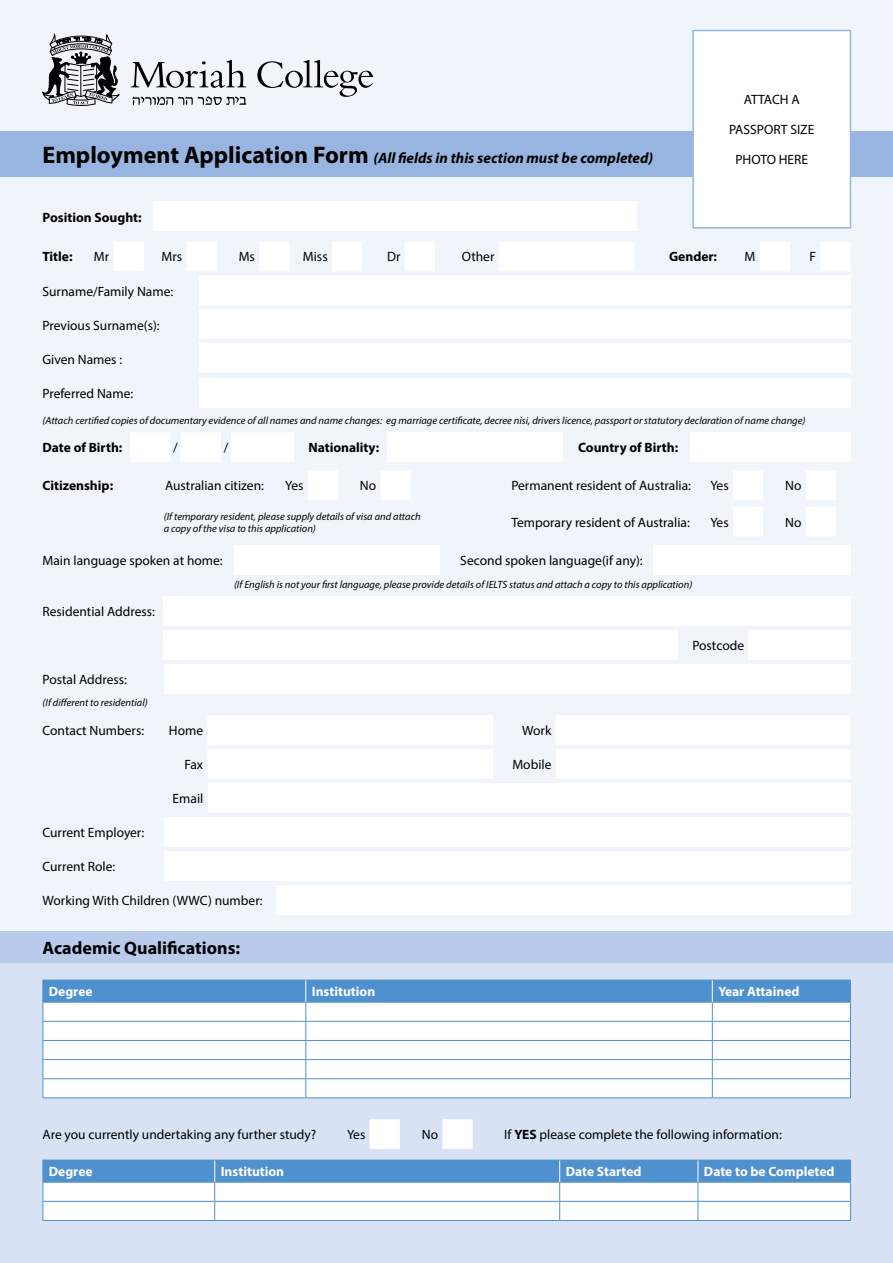
<style>
.page{position:relative;width:893px;height:1263px;background:#fff}
.page>*{position:absolute;margin:0;border:0;box-sizing:border-box;transform-origin:0 0}
.t1{font:700 18px "Myriad Pro";color:#000}
.t2{font:italic 700 15px "Myriad Pro";color:#000}
.t3{font:13.5px "Myriad Pro";color:#000}
.t4{font:700 13.5px "Myriad Pro";color:#000}
.t5{font:700 13.5px "Myriad Pro";color:#fff}
.t6{font:italic 10.5px/12px "Myriad Pro";color:#000}
.s1{font-style:normal;font-size:24px}
.s2{font-weight:700}
</style>
<div class="page">
<div style="left:0;top:0;width:893px;height:1225px;background:#f0f4fb"></div>
<div style="left:0;top:945px;width:893px;height:318px;background:#d9e2f4"></div>
<div style="left:0;top:132px;width:893px;height:45px;background:#97b5e0"></div>
<div style="left:0;top:931px;width:893px;height:32px;background:#b9cbeb"></div>
<div style="left:153px;top:202px;width:483px;height:29px;background:#fff"></div>
<svg style="left:43px;top:35px;width:76px;height:71px"></svg>
<svg style="left:131px;top:60px;width:115px;height:28px"></svg>
<svg style="left:257px;top:60px;width:116px;height:37px"></svg>
<svg style="left:132px;top:96px;width:114px;height:9px"></svg>
<div style="left:693px;top:31px;width:157px;height:197px;background:#fff"></div>
<div style="left:692px;top:30px;width:159px;height:199px;border:2px solid #97b5e0"></div>
<svg style="left:114px;top:242px;width:520px;height:29px"></svg>
<svg style="left:760px;top:242px;width:90px;height:29px"></svg>
<hr style="left:43px;top:1097px;width:263px;height:1px;background:#4f91ce">
<hr style="left:306px;top:1097px;width:406px;height:1px;background:#4f91ce">
<hr style="left:712px;top:1097px;width:139px;height:1px;background:#4f91ce">
<svg style="left:43px;top:980px;width:808px;height:117px;background:#d6e5f3"></svg>
<hr style="left:43px;top:1220px;width:172px;height:1px;background:#4f91ce">
<hr style="left:215px;top:1220px;width:345px;height:1px;background:#4f91ce">
<hr style="left:560px;top:1220px;width:138px;height:1px;background:#4f91ce">
<hr style="left:698px;top:1220px;width:153px;height:1px;background:#4f91ce">
<svg style="left:43px;top:1160px;width:808px;height:60px;background:#b8d3eb"></svg>
<svg style="left:370px;top:1119px;width:103px;height:30px"></svg>
<div style="left:199px;top:310px;width:651px;height:29px;background:#fff"></div>
<div style="left:199px;top:276px;width:651px;height:29px;background:#fff"></div>
<div style="left:199px;top:344px;width:651px;height:29px;background:#fff"></div>
<div style="left:199px;top:378px;width:651px;height:29px;background:#fff"></div>
<div style="left:163px;top:596px;width:687px;height:30px;background:#fff"></div>
<div style="left:164px;top:630px;width:514px;height:30px;background:#fff"></div>
<div style="left:748px;top:630px;width:103px;height:30px;background:#fff"></div>
<div style="left:164px;top:664px;width:686px;height:30px;background:#fff"></div>
<svg style="left:208px;top:715px;width:642px;height:64px"></svg>
<div style="left:208px;top:783px;width:642px;height:30px;background:#fff"></div>
<div style="left:164px;top:851px;width:686px;height:30px;background:#fff"></div>
<div style="left:164px;top:817px;width:686px;height:30px;background:#fff"></div>
<svg style="left:733px;top:507px;width:103px;height:29px"></svg>
<svg style="left:733px;top:471px;width:103px;height:29px"></svg>
<svg style="left:308px;top:471px;width:103px;height:29px"></svg>
<div style="left:388px;top:432px;width:175px;height:30px;background:#fff"></div>
<div style="left:690px;top:432px;width:160px;height:30px;background:#fff"></div>
<svg style="left:130px;top:433px;width:164px;height:29px"></svg>
<div style="left:234px;top:545px;width:205px;height:30px;background:#fff"></div>
<div style="left:653px;top:545px;width:197px;height:30px;background:#fff"></div>
<div style="left:276px;top:885px;width:574px;height:30px;background:#fff"></div>
<p class="t2" style="left:43px;top:149px;width:612px"><span class="s1">Employment Application Form</span> (All fields in this section must be completed)</p>
<p class="t4" style="left:43px;top:208px;width:101px">Position Sought:</p>
<p class="t3" style="left:744px;top:91px;width:57px">ATTACH A</p>
<p class="t3" style="left:729px;top:121px;width:87px">PASSPORT SIZE</p>
<p class="t3" style="left:735px;top:151px;width:74px">PHOTO HERE</p>
<p class="t4" style="left:43px;top:248px;width:32px">Title:</p>
<p class="t3" style="left:94px;top:249px;width:17px">Mr</p>
<p class="t3" style="left:161px;top:249px;width:22px">Mrs</p>
<p class="t3" style="left:239px;top:249px;width:18px">Ms</p>
<p class="t3" style="left:303px;top:249px;width:26px">Miss</p>
<p class="t3" style="left:387px;top:249px;width:15px">Dr</p>
<p class="t3" style="left:462px;top:249px;width:34px">Other</p>
<p class="t4" style="left:669px;top:248px;width:50px">Gender:</p>
<p class="t3" style="left:745px;top:249px;width:12px">M</p>
<p class="t3" style="left:809px;top:249px;width:8px">F</p>
<p class="t3" style="left:43px;top:283px;width:132px">Surname/Family Name:</p>
<p class="t3" style="left:43px;top:317px;width:119px">Previous Surname(s):</p>
<p class="t3" style="left:43px;top:351px;width:81px">Given Names :</p>
<p class="t3" style="left:43px;top:385px;width:92px">Preferred Name:</p>
<p class="t6" style="left:43px;top:414px;width:764px">(Attach certified copies of documentary evidence of all names and name changes: eg marriage certificate, decree nisi, drivers licence, passport or statutory declaration of name change)</p>
<p class="t4" style="left:43px;top:439px;width:81px">Date of Birth:</p>
<p class="t3" style="left:173px;top:439px;width:6px">/</p>
<p class="t3" style="left:224px;top:439px;width:6px">/</p>
<p class="t4" style="left:308px;top:439px;width:72px">Nationality:</p>
<p class="t4" style="left:578px;top:439px;width:102px">Country of Birth:</p>
<p class="t4" style="left:43px;top:477px;width:72px">Citizenship:</p>
<p class="t3" style="left:165px;top:478px;width:100px">Australian citizen:</p>
<p class="t3" style="left:285px;top:478px;width:20px">Yes</p>
<p class="t3" style="left:360px;top:478px;width:18px">No</p>
<p class="t3" style="left:511px;top:478px;width:181px">Permanent resident of Australia:</p>
<p class="t3" style="left:710px;top:478px;width:20px">Yes</p>
<p class="t3" style="left:785px;top:478px;width:18px">No</p>
<p class="t6" style="left:164px;top:510px;width:259px">(If temporary resident, please supply details of visa and attach a copy of the visa to this application)</p>
<p class="t3" style="left:511px;top:514px;width:180px">Temporary resident of Australia:</p>
<p class="t3" style="left:710px;top:514px;width:20px">Yes</p>
<p class="t3" style="left:785px;top:514px;width:18px">No</p>
<p class="t3" style="left:43px;top:552px;width:182px">Main language spoken at home:</p>
<p class="t3" style="left:460px;top:552px;width:184px">Second spoken language(if any):</p>
<p class="t3" style="left:43px;top:603px;width:114px">Residential Address:</p>
<p class="t6" style="left:234px;top:578px;width:460px">(If English is not your first language, please provide details of IELTS status and attach a copy to this application)</p>
<p class="t3" style="left:692px;top:637px;width:53px">Postcode</p>
<p class="t3" style="left:43px;top:671px;width:86px">Postal Address:</p>
<p class="t6" style="left:43px;top:697px;width:107px">(If different to residential)</p>
<p class="t3" style="left:43px;top:722px;width:103px">Contact Numbers:</p>
<p class="t3" style="left:169px;top:722px;width:36px">Home</p>
<p class="t3" style="left:522px;top:722px;width:31px">Work</p>
<p class="t3" style="left:184px;top:756px;width:20px">Fax</p>
<p class="t3" style="left:512px;top:756px;width:41px">Mobile</p>
<p class="t3" style="left:173px;top:790px;width:32px">Email</p>
<p class="t3" style="left:43px;top:824px;width:103px">Current Employer:</p>
<p class="t3" style="left:43px;top:858px;width:74px">Current Role:</p>
<p class="t3" style="left:43px;top:892px;width:222px">Working With Children (WWC) number:</p>
<h1 class="t1" style="left:43px;top:936px;width:199px">Academic Qualifications:</h1>
<p class="t5" style="left:49px;top:983px;width:45px">Degree</p>
<p class="t5" style="left:312px;top:983px;width:65px">Institution</p>
<p class="t5" style="left:718px;top:983px;width:83px">Year Attained</p>
<p class="t3" style="left:43px;top:1126px;width:275px">Are you currently undertaking any further study?</p>
<p class="t3" style="left:347px;top:1126px;width:20px">Yes</p>
<p class="t3" style="left:422px;top:1126px;width:18px">No</p>
<p class="t3" style="left:504px;top:1126px;width:279px">If <span class="s2">YES</span> please complete the following information:</p>
<p class="t5" style="left:49px;top:1163px;width:45px">Degree</p>
<p class="t5" style="left:221px;top:1163px;width:65px">Institution</p>
<p class="t5" style="left:566px;top:1163px;width:77px">Date Started</p>
<p class="t5" style="left:704px;top:1163px;width:132px">Date to be Completed</p>
</div>
